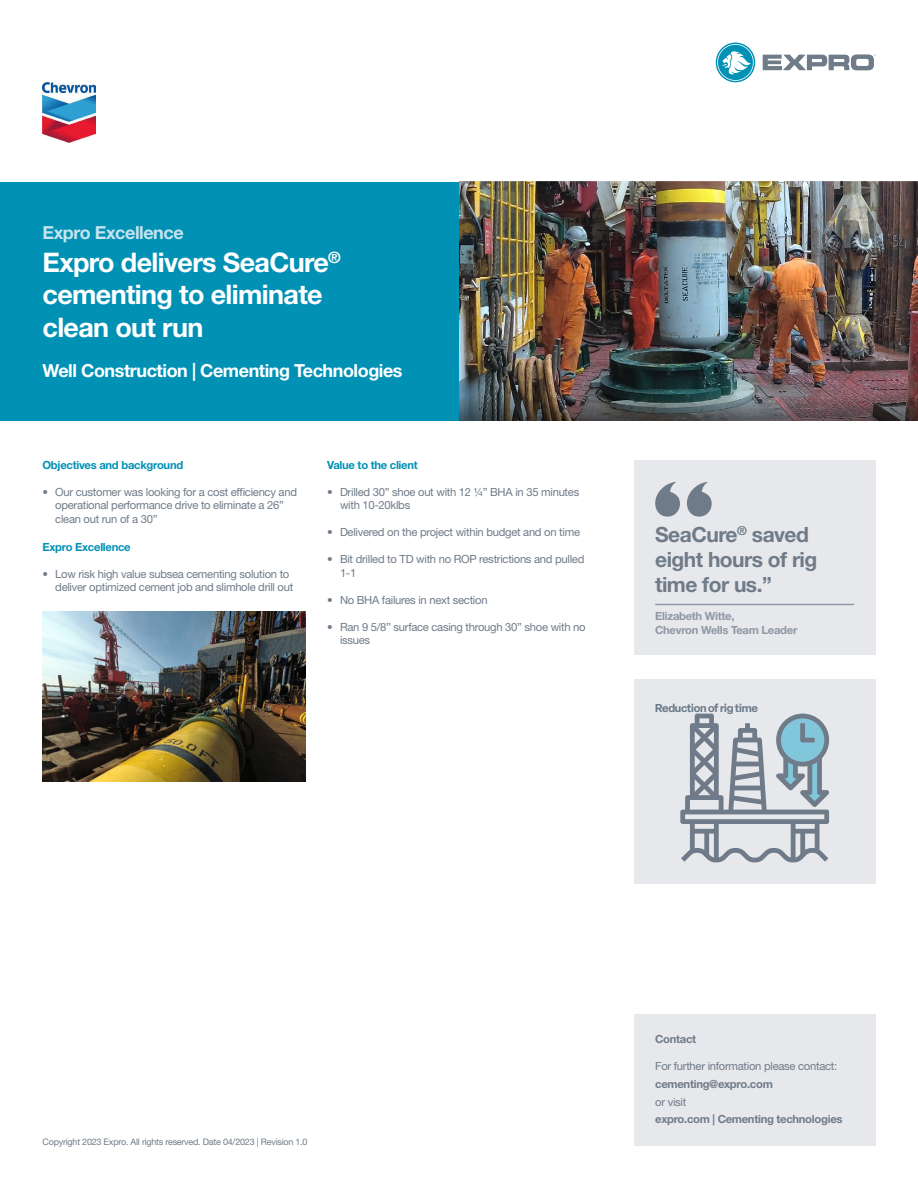
<style>
.page{position:relative;width:918px;height:1188px;background:#fff}
.page>*{position:absolute;margin:0;border:0;box-sizing:border-box;transform-origin:0 0}
.t1{font:700 27px/32.4px "Helvetica Neue LT Std";letter-spacing:-.025em;color:#fff}
.t2{font:700 21px/25.2px "Helvetica Neue LT Std";letter-spacing:-.025em;color:#6f7b88}
.t3{font:700 18px "Helvetica Neue LT Std";letter-spacing:-.025em;color:#fff}
.t4{font:700 18px "Helvetica Neue LT Std";letter-spacing:-.025em;color:#c6e3ee}
.t5{font:11.25px/13.5px "Helvetica Neue LT Std";letter-spacing:-.025em;color:#6f7b88}
.t6{font:700 11.25px "Helvetica Neue LT Std";letter-spacing:-.025em;color:#6f7b88}
.t7{font:700 11.25px "Helvetica Neue LT Std";letter-spacing:-.025em;color:#0091b5}
.t8{font:700 11.25px/13.5px "Helvetica Neue LT Std";letter-spacing:-.025em;color:#8f98a3}
.t9{font:600 11.25px "Elza";letter-spacing:-.025em;color:#677887}
.t10{font:9px "Helvetica Neue LT Std";letter-spacing:-.025em;color:#6f7b88}
</style>
<div class="page">
<div style="left:0;top:182px;width:459px;height:239px;background:#0091b5"></div>
<img style="left:43px;top:82px;width:53px;height:60px">
<div style="left:634px;top:461px;width:241px;height:194px;background:#e7e8eb"></div>
<hr style="left:655px;top:604px;width:199px;height:1px;background:#8f98a3">
<svg style="left:655px;top:482px;width:57px;height:35px"></svg>
<div style="left:634px;top:680px;width:241px;height:204px;background:#e7e8eb"></div>
<svg style="left:680px;top:714px;width:149px;height:148px"></svg>
<img style="left:43px;top:612px;width:263px;height:170px">
<img style="left:459px;top:182px;width:459px;height:239px">
<svg style="left:716px;top:43px;width:39px;height:39px"></svg>
<svg style="left:763px;top:54px;width:112px;height:16px"></svg>
<div style="left:634px;top:1014px;width:241px;height:131px;background:#e7e8eb"></div>
<h3 class="t4" style="left:43px;top:222px;width:143px">Expro Excellence</h3>
<h1 class="t1" style="left:43px;top:245px;width:300px">Expro delivers SeaCure<sup>® </sup>cementing to eliminate clean out run</h1>
<h3 class="t3" style="left:43px;top:360px;width:362px">Well Construction | Cementing Technologies</h3>
<p class="t7" style="left:43px;top:458px;width:142px">Objectives and background</p>
<p class="t5" style="left:55px;top:485px;width:243px;text-indent:-13px">• Our customer was looking for a cost efficiency and operational performance drive to eliminate a 26” clean out run of a 30”</p>
<p class="t7" style="left:43px;top:540px;width:90px">Expro Excellence</p>
<p class="t5" style="left:55px;top:567px;width:240px;text-indent:-13px">• Low risk high value subsea cementing solution to deliver optimized cement job and slimhole drill out</p>
<p class="t7" style="left:327px;top:458px;width:92px">Value to the client</p>
<p class="t5" style="left:340px;top:485px;width:241px;text-indent:-13px">• Drilled 30” shoe out with 12 ¼” BHA in 35 minutes with 10-20klbs</p>
<p class="t5" style="left:327px;top:525px;width:254px">• Delivered on the project within budget and on time</p>
<p class="t5" style="left:340px;top:552px;width:246px;text-indent:-13px">• Bit drilled to TD with no ROP restrictions and pulled<br>1-1</p>
<p class="t5" style="left:327px;top:593px;width:162px">• No BHA failures in next section</p>
<p class="t5" style="left:340px;top:620px;width:247px;text-indent:-13px">• Ran 9 5/8” surface casing through 30” shoe with no issues</p>
<h2 class="t2" style="left:655px;top:521px;width:164px">SeaCure<sup>®</sup> saved eight hours of rig time for us.”</h2>
<p class="t8" style="left:655px;top:609px;width:144px">Elizabeth Witte,<br>Chevron Wells Team Leader</p>
<p class="t9" style="left:655px;top:700px;width:104px">Reduction of rig time</p>
<p class="t10" style="left:43px;top:1137px;width:267px">Copyright 2023 Expro. All rights reserved. Date 04/2023 | Revision 1.0</p>
<p class="t6" style="left:655px;top:1032px;width:43px">Contact</p>
<p class="t5" style="left:655px;top:1059px;width:184px">For further information please contact:</p>
<p class="t6" style="left:655px;top:1077px;width:119px">cementing@expro.com</p>
<p class="t5" style="left:655px;top:1095px;width:33px">or visit</p>
<p class="t6" style="left:655px;top:1112px;width:189px">expro.com | Cementing technologies</p>
</div>
